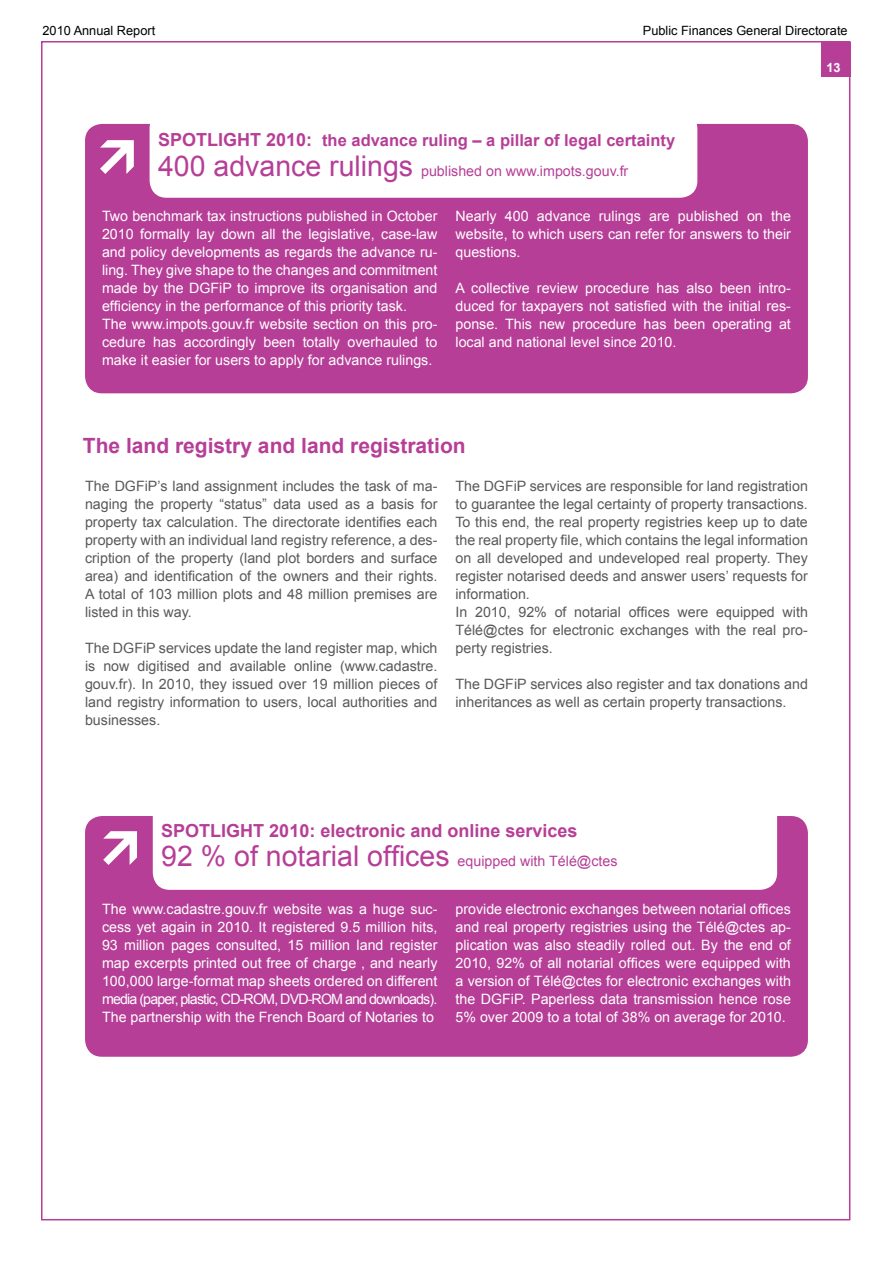
<style>
.page{position:relative;width:893px;height:1263px;background:#fff}
.page>*{position:absolute;margin:0;border:0;box-sizing:border-box;transform-origin:0 0}
.t1{font:700 21px "Arial";color:#b63e97}
.t2{font:700 18px "Arial";color:#b63e97}
.t3{font:700 16.5px "Arial";color:#b63e97}
.t4{font:14.25px/18px "Arial";color:#fff;text-align:justify}
.t5{font:14.25px/18px "Arial";color:#58595b;text-align:justify}
.t6{font:14.25px "Arial";color:#b63e97}
.t7{font:12.75px "Arial";color:#000}
.t8{font:700 12.75px "Arial";color:#fff}
.s1{font-size:18px}
.s2{font-size:28.5px}
</style>
<div class="page">
<div style="left:821px;top:43px;width:29px;height:34px;background:#b63e97"></div>
<div style="left:85px;top:124px;width:723px;height:269px;background:#b63e97;border-radius:17px"></div>
<div style="left:150px;top:111px;width:547px;height:87px;background:#fff;border-radius:17px"></div>
<div style="left:85px;top:816px;width:723px;height:241px;background:#b63e97;border-radius:17px"></div>
<div style="left:153px;top:800px;width:624px;height:90px;background:#fff;border-radius:17px"></div>
<p class="t7" style="left:43px;top:22px;width:114px">2010 Annual Report</p>
<p class="t7" style="left:643px;top:22px;width:206px">Public Finances General Directorate</p>
<p class="t8" style="left:826px;top:59px;width:16px">13</p>
<p class="t3" style="left:96px;top:129px;width:581px"><sup>→</sup> <span class="s1">SPOTLIGHT 2010:</span> the advance ruling – a pillar of legal certainty</p>
<p class="t6" style="left:158px;top:162px;width:472px"><span class="s2">400 advance rulings</span> published on www.impots.gouv.fr</p>
<p class="t4" style="left:102px;top:208px;width:337px;text-align:left">Two benchmark tax instructions published in October 2010 formally lay down all the legislative, case-law and policy developments as regards the advance ru&shy;ling. They give shape to the changes and commitment made by the DGFiP to improve its organisation and efficiency in the performance of this priority task.<br>The www.impots.gouv.fr website section on this pro&shy;cedure has accordingly been totally overhauled to make it easier for users to apply for advance rulings.</p>
<p class="t4" style="left:455px;top:208px;width:337px">Nearly 400 advance rulings are published on the website, to which users can refer for answers to their questions.</p>
<p class="t4" style="left:455px;top:280px;width:337px">A collective review procedure has also been intro&shy;duced for taxpayers not satisfied with the initial res&shy;ponse. This new procedure has been operating at local and national level since 2010.</p>
<h1 class="t1" style="left:83px;top:432px;width:384px">The land registry and land registration</h1>
<p class="t5" style="left:85px;top:477px;width:354px">The DGFiP’s land assignment includes the task of ma&shy;naging the property “status” data used as a basis for property tax calculation. The directorate identifies each property with an individual land registry reference, a des&shy;cription of the property (land plot borders and surface area) and identification of the owners and their rights.<br>A total of 103 million plots and 48 million premises are listed in this way.</p>
<p class="t5" style="left:85px;top:639px;width:354px">The DGFiP services update the land register map, which is now digitised and available online (www.cadastre. gouv.fr). In 2010, they issued over 19 million pieces of land registry information to users, local authorities and businesses.</p>
<p class="t5" style="left:455px;top:477px;width:354px;text-align:left">The DGFiP services are responsible for land registration to guarantee the legal certainty of property transactions.<br>To this end, the real property registries keep up to date the real property file, which contains the legal information on all developed and undeveloped real property. They register notarised deeds and answer users’ requests for information.<br>In 2010, 92% of notarial offices were equipped with Télé@ctes for electronic exchanges with the real pro&shy;perty registries.</p>
<p class="t5" style="left:455px;top:675px;width:354px">The DGFiP services also register and tax donations and inheritances as well as certain property transactions.</p>
<p class="t2" style="left:99px;top:819px;width:480px"><sup>→</sup> SPOTLIGHT 2010: electronic and online services</p>
<p class="t6" style="left:161px;top:851px;width:458px"><span class="s2">92 % of notarial offices</span> equipped with Télé@ctes</p>
<p class="t4" style="left:102px;top:900px;width:337px">The www.cadastre.gouv.fr website was a huge suc&shy;cess yet again in 2010. It registered 9.5 million hits, 93 million pages consulted, 15 million land register map excerpts printed out free of charge , and nearly 100,000 large-format map sheets ordered on different media (paper, plastic, CD-ROM, DVD-ROM and downloads).<br>The partnership with the French Board of Notaries to</p>
<p class="t4" style="left:455px;top:900px;width:337px">provide electronic exchanges between notarial offices and real property registries using the Télé@ctes ap&shy;plication was also steadily rolled out. By the end of 2010, 92% of all notarial offices were equipped with a version of Télé@ctes for electronic exchanges with the DGFiP. Paperless data transmission hence rose 5% over 2009 to a total of 38% on average for 2010.</p>
</div>
